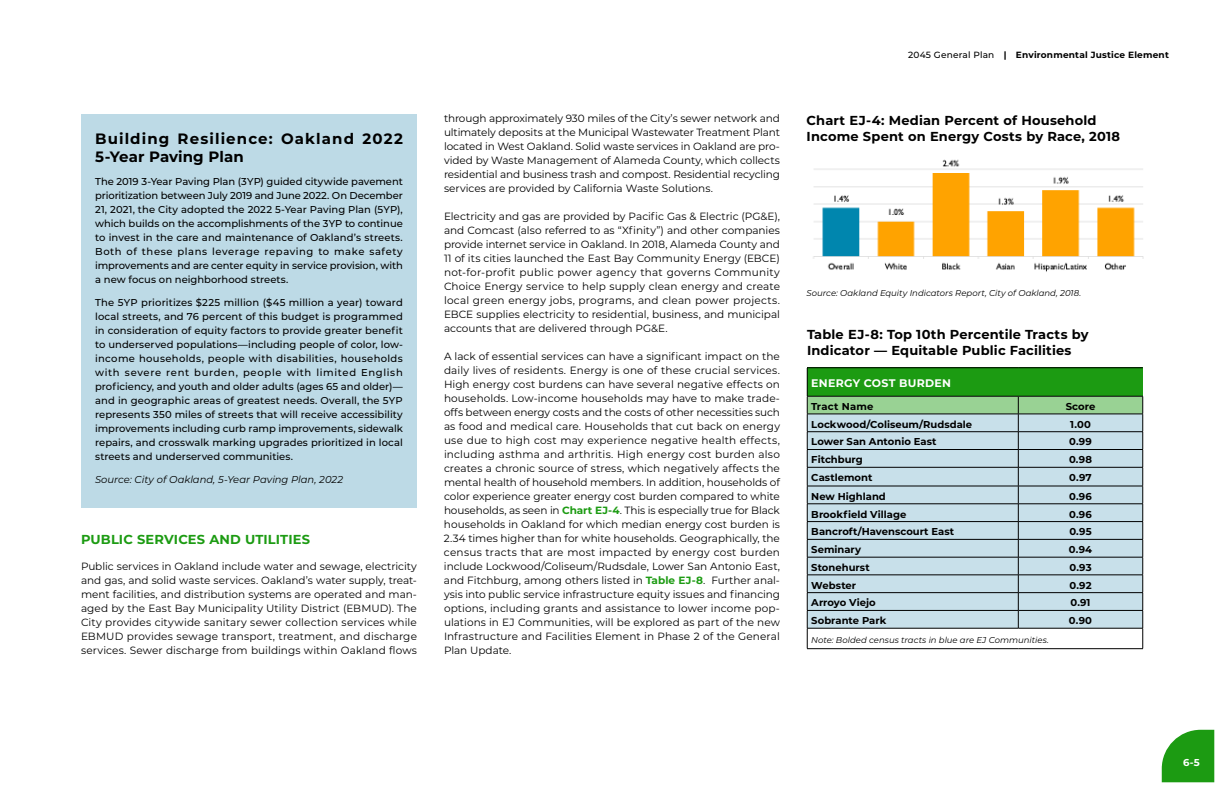
<style>
.page{position:relative;width:1224px;height:792px;background:#fff}
.page>*{position:absolute;margin:0;border:0;box-sizing:border-box;transform-origin:0 0}
.Callout_Box_title{font:700 15px/18px "Montserrat";letter-spacing:.07em;color:#000}
.Table_Title{font:700 13px/16px "Montserrat";letter-spacing:.015em;color:#000}
.t1{font:700 13px "Montserrat";letter-spacing:.01em;color:#1c9b12}
.Table_header{font:700 11px "Montserrat";letter-spacing:.025em;color:#fff}
.t2{font:10.5px/14px "Montserrat";color:#000;text-align:justify}
.Callout_box{font:500 10px/14px "Montserrat";color:#000;text-align:justify}
.Table_Text{font:700 10px "Montserrat";letter-spacing:.005em;color:#000}
.Callout_box-2{font:italic 10px "Montserrat";letter-spacing:-.005em;color:#000}
.Table_subheader{font:700 10px "Montserrat";letter-spacing:.02em;color:#000}
.t3{font:700 10px "Montserrat";color:#fff}
.t4{font:700 9px "Montserrat";letter-spacing:.02em;color:#000}
.Table_-_Notes-Footno{font:italic 8.5px "Montserrat";color:#000}
.s1{font-weight:700;color:#1c9b12}
.s2{font-weight:500}
</style>
<div class="page">
<div style="left:81px;top:115px;width:336px;height:393px;background:#bddae6"></div>
<svg style="left:1162px;top:730px;width:52px;height:52px;background:#36a62d"></svg>
<img style="left:813px;top:159px;width:330px;height:113px">
<hr style="left:807px;top:367px;width:211px;height:1px;background:#000">
<hr style="left:1018px;top:367px;width:125px;height:1px;background:#000">
<hr style="left:807px;top:648px;width:211px;height:1px;background:#000">
<hr style="left:1018px;top:648px;width:125px;height:1px;background:#000">
<svg style="left:807px;top:368px;width:336px;height:280px;background:#accec4"></svg>
<hr style="left:807px;top:396px;width:211px;height:1px;background:#000">
<hr style="left:1018px;top:396px;width:125px;height:1px;background:#000">
<p class="Callout_Box_title" style="left:95px;top:129px;width:309px">Building Resilience: Oakland 2022<br>5-Year Paving Plan</p>
<p class="Callout_box" style="left:95px;top:174px;width:309px">The 2019 3-Year Paving Plan (3YP) guided citywide pavement prioritization between July 2019 and June 2022. On December 21, 2021, the City adopted the 2022 5-Year Paving Plan (5YP), which builds on the accomplishments of the 3YP to continue to invest in the care and maintenance of Oakland’s streets.<br>Both of these plans leverage repaving to make safety improvements and are center equity in service provision, with a new focus on neighborhood streets.</p>
<p class="Callout_box" style="left:95px;top:295px;width:309px">The 5YP prioritizes $225 million ($45 million a year) toward local streets, and 76 percent of this budget is programmed in consideration of equity factors to provide greater benefit to underserved populations—including people of color, low&shy;income households, people with disabilities, households with severe rent burden, people with limited English proficiency, and youth and older adults (ages 65 and older)— and in geographic areas of greatest needs. Overall, the 5YP represents 350 miles of streets that will receive accessibility improvements including curb ramp improvements, sidewalk repairs, and crosswalk marking upgrades prioritized in local streets and underserved communities.</p>
<p class="Callout_box-2" style="left:95px;top:473px;width:250px">Source: City of Oakland, 5-Year Paving Plan, 2022</p>
<h3 class="t1" style="left:81px;top:530px;width:231px">PUBLIC SERVICES AND UTILITIES</h3>
<p class="t2" style="left:81px;top:559px;width:338px">Public services in Oakland include water and sewage, electricity and gas, and solid waste services. Oakland’s water supply, treat&shy;ment facilities, and distribution systems are operated and man&shy;aged by the East Bay Municipality Utility District (EBMUD). The City provides citywide sanitary sewer collection services while EBMUD provides sewage transport, treatment, and discharge services. Sewer discharge from buildings within Oakland flows</p>
<p class="t2" style="left:444px;top:111px;width:338px">through approximately 930 miles of the City’s sewer network and ultimately deposits at the Municipal Wastewater Treatment Plant located in West Oakland. Solid waste services in Oakland are pro&shy;vided by Waste Management of Alameda County, which collects residential and business trash and compost. Residential recycling services are provided by California Waste Solutions.</p>
<p class="t2" style="left:444px;top:209px;width:338px">Electricity and gas are provided by Pacific Gas &amp; Electric (PG&amp;E), and Comcast (also referred to as “Xfinity”) and other companies provide internet service in Oakland. In 2018, Alameda County and 11 of its cities launched the East Bay Community Energy (EBCE) not-for-profit public power agency that governs Community Choice Energy service to help supply clean energy and create local green energy jobs, programs, and clean power projects.<br>EBCE supplies electricity to residential, business, and municipal accounts that are delivered through PG&amp;E.</p>
<p class="t2" style="left:444px;top:349px;width:338px">A lack of essential services can have a significant impact on the daily lives of residents. Energy is one of these crucial services.<br>High energy cost burdens can have several negative effects on households. Low-income households may have to make trade&shy;offs between energy costs and the costs of other necessities such as food and medical care. Households that cut back on energy use due to high cost may experience negative health effects, including asthma and arthritis. High energy cost burden also creates a chronic source of stress, which negatively affects the mental health of household members. In addition, households of color experience greater energy cost burden compared to white households, as seen in <span class="s1">Chart EJ-4</span>. This is especially true for Black households in Oakland for which median energy cost burden is 2.34 times higher than for white households. Geographically, the census tracts that are most impacted by energy cost burden include Lockwood/Coliseum/Rudsdale, Lower San Antonio East, and Fitchburg, among others listed in <span class="s1">Table EJ-8</span>. Further anal&shy;ysis into public service infrastructure equity issues and financing options, including grants and assistance to lower income pop&shy;ulations in EJ Communities, will be explored as part of the new Infrastructure and Facilities Element in Phase 2 of the General Plan Update.</p>
<p class="t4" style="left:908px;top:48px;width:262px"><span class="s2">2045 General Plan</span> | Environmental Justice Element</p>
<p class="Table_Title" style="left:807px;top:112px;width:315px">Chart EJ-4: Median Percent of Household<br>Income Spent on Energy Costs by Race, 2018</p>
<p class="Table_-_Notes-Footno" style="left:807px;top:287px;width:276px">Source: Oakland Equity Indicators Report, City of Oakland, 2018.</p>
<p class="Table_Title" style="left:807px;top:325px;width:283px">Table EJ-8: Top 10th Percentile Tracts by<br>Indicator — Equitable Public Facilities</p>
<p class="Table_header" style="left:811px;top:375px;width:141px">ENERGY COST BURDEN</p>
<p class="Table_subheader" style="left:811px;top:399px;width:64px">Tract Name</p>
<p class="Table_subheader" style="left:1066px;top:399px;width:31px">Score</p>
<p class="Table_Text" style="left:811px;top:417px;width:163px">Lockwood/Coliseum/Rudsdale</p>
<p class="Table_Text" style="left:1070px;top:417px;width:22px">1.00</p>
<p class="Table_Text" style="left:811px;top:435px;width:127px">Lower San Antonio East</p>
<p class="Table_Text" style="left:1069px;top:435px;width:24px">0.99</p>
<p class="Table_Text" style="left:811px;top:452px;width:53px">Fitchburg</p>
<p class="Table_Text" style="left:1069px;top:452px;width:24px">0.98</p>
<p class="Table_Text" style="left:811px;top:471px;width:63px">Castlemont</p>
<p class="Table_Text" style="left:1069px;top:471px;width:24px">0.97</p>
<p class="Table_Text" style="left:811px;top:489px;width:76px">New Highland</p>
<p class="Table_Text" style="left:1069px;top:489px;width:24px">0.96</p>
<p class="Table_Text" style="left:811px;top:507px;width:97px">Brookfield Village</p>
<p class="Table_Text" style="left:1069px;top:507px;width:24px">0.96</p>
<p class="Table_Text" style="left:811px;top:525px;width:145px">Bancroft/Havenscourt East</p>
<p class="Table_Text" style="left:1069px;top:525px;width:24px">0.95</p>
<p class="Table_Text" style="left:811px;top:542px;width:51px">Seminary</p>
<p class="Table_Text" style="left:1069px;top:542px;width:25px">0.94</p>
<p class="Table_Text" style="left:811px;top:560px;width:60px">Stonehurst</p>
<p class="Table_Text" style="left:1069px;top:560px;width:24px">0.93</p>
<p class="Table_Text" style="left:811px;top:578px;width:47px">Webster</p>
<p class="Table_Text" style="left:1069px;top:578px;width:24px">0.92</p>
<p class="Table_Text" style="left:811px;top:596px;width:66px">Arroyo Viejo</p>
<p class="Table_Text" style="left:1070px;top:596px;width:22px">0.91</p>
<p class="Table_Text" style="left:811px;top:613px;width:77px">Sobrante Park</p>
<p class="Table_Text" style="left:1069px;top:613px;width:25px">0.90</p>
<p class="Table_-_Notes-Footno" style="left:811px;top:634px;width:239px">Note: Bolded census tracts in blue are EJ Communities.</p>
<p class="t3" style="left:1183px;top:755px;width:18px">6-5</p>
</div>
